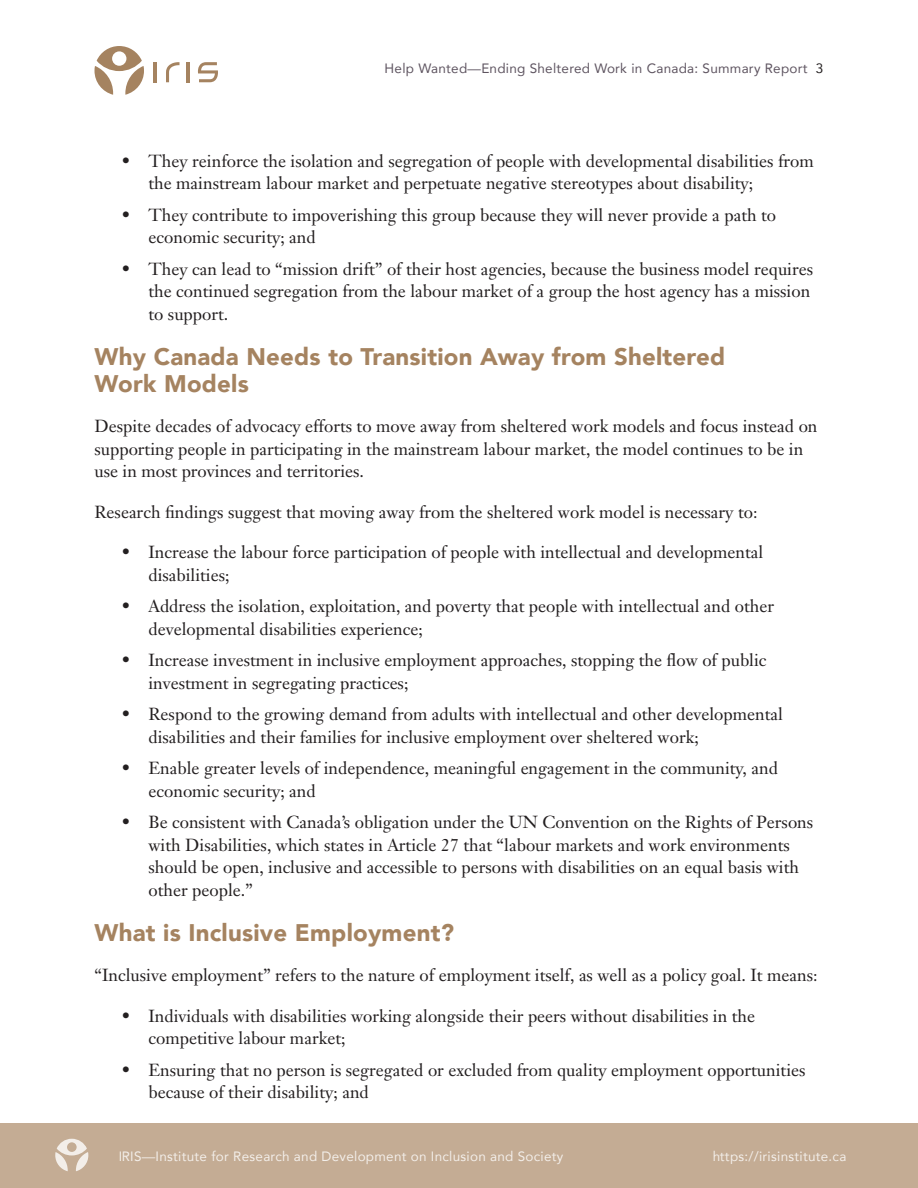
<style>
.page{position:relative;width:918px;height:1188px;background:#fff}
.page>*{position:absolute;margin:0;border:0;box-sizing:border-box;transform-origin:0 0}
.Heading_2{font:900 24px/27px "Avenir";letter-spacing:.01em;color:#a58360}
.List_Paragraph{font:17.25px/22.5px "Janson Text";color:#231f20}
.t1{font:13.5px "Avenir";letter-spacing:.02em;color:#fff}
.t2{font:13.5px "Avenir";letter-spacing:.02em;color:#5e5460}
.s1{color:#231f20}
</style>
<div class="page">
<svg style="left:198px;top:62px;width:20px;height:20px"></svg>
<hr style="left:186px;top:62px;width:3px;height:20px;background:#a58360">
<hr style="left:154px;top:62px;width:3px;height:20px;background:#a58360">
<svg style="left:166px;top:62px;width:14px;height:20px"></svg>
<svg style="left:95px;top:46px;width:49px;height:49px"></svg>
<div style="left:0;top:1123px;width:918px;height:65px;background:#c4ac94"></div>
<svg style="left:55px;top:1139px;width:33px;height:32px"></svg>
<p class="t2" style="left:385px;top:57px;width:440px">Help Wanted—Ending Sheltered Work in Canada: Summary Report <span class="s1">3</span></p>
<p class="List_Paragraph" style="left:148px;top:149px;width:667px;text-indent:-27px">• They reinforce the isolation and segregation of people with developmental disabilities from the mainstream labour market and perpetuate negative stereotypes about disability;</p>
<p class="List_Paragraph" style="left:148px;top:203px;width:629px;text-indent:-27px">• They contribute to impoverishing this group because they will never provide a path to economic security; and</p>
<p class="List_Paragraph" style="left:148px;top:257px;width:666px;text-indent:-27px">• They can lead to “mission drift” of their host agencies, because the business model requires the continued segregation from the labour market of a group the host agency has a mission to support.</p>
<p class="Heading_2" style="left:94px;top:342px;width:632px">Why Canada Needs to Transition Away from Sheltered<br>Work Models</p>
<p class="List_Paragraph" style="left:94px;top:415px;width:725px">Despite decades of advocacy efforts to move away from sheltered work models and focus instead on supporting people in participating in the mainstream labour market, the model continues to be in use in most provinces and territories.</p>
<p class="List_Paragraph" style="left:94px;top:500px;width:665px">Research findings suggest that moving away from the sheltered work model is necessary to:</p>
<p class="List_Paragraph" style="left:148px;top:541px;width:616px;text-indent:-27px">• Increase the labour force participation of people with intellectual and developmental disabilities;</p>
<p class="List_Paragraph" style="left:148px;top:595px;width:627px;text-indent:-27px">• Address the isolation, exploitation, and poverty that people with intellectual and other developmental disabilities experience;</p>
<p class="List_Paragraph" style="left:148px;top:649px;width:620px;text-indent:-27px">• Increase investment in inclusive employment approaches, stopping the flow of public investment in segregating practices;</p>
<p class="List_Paragraph" style="left:148px;top:703px;width:636px;text-indent:-27px">• Respond to the growing demand from adults with intellectual and other developmental disabilities and their families for inclusive employment over sheltered work;</p>
<p class="List_Paragraph" style="left:148px;top:757px;width:631px;text-indent:-27px">• Enable greater levels of independence, meaningful engagement in the community, and economic security; and</p>
<p class="List_Paragraph" style="left:148px;top:811px;width:666px;text-indent:-27px">• Be consistent with Canada’s obligation under the UN Convention on the Rights of Persons with Disabilities, which states in Article 27 that “labour markets and work environments should be open, inclusive and accessible to persons with disabilities on an equal basis with other people.”</p>
<p class="Heading_2" style="left:94px;top:918px;width:361px">What is Inclusive Employment?</p>
<p class="List_Paragraph" style="left:94px;top:964px;width:725px">“Inclusive employment” refers to the nature of employment itself, as well as a policy goal. It means:</p>
<p class="List_Paragraph" style="left:148px;top:1004px;width:608px;text-indent:-27px">• Individuals with disabilities working alongside their peers without disabilities in the competitive labour market;</p>
<p class="List_Paragraph" style="left:148px;top:1058px;width:659px;text-indent:-27px">• Ensuring that no person is segregated or excluded from quality employment opportunities because of their disability; and</p>
<p class="t1" style="left:118px;top:1145px;width:447px">IRIS—Institute for Research and Development on Inclusion and Society</p>
<p class="t1" style="left:712px;top:1145px;width:136px">https://irisinstitute.ca</p>
</div>
